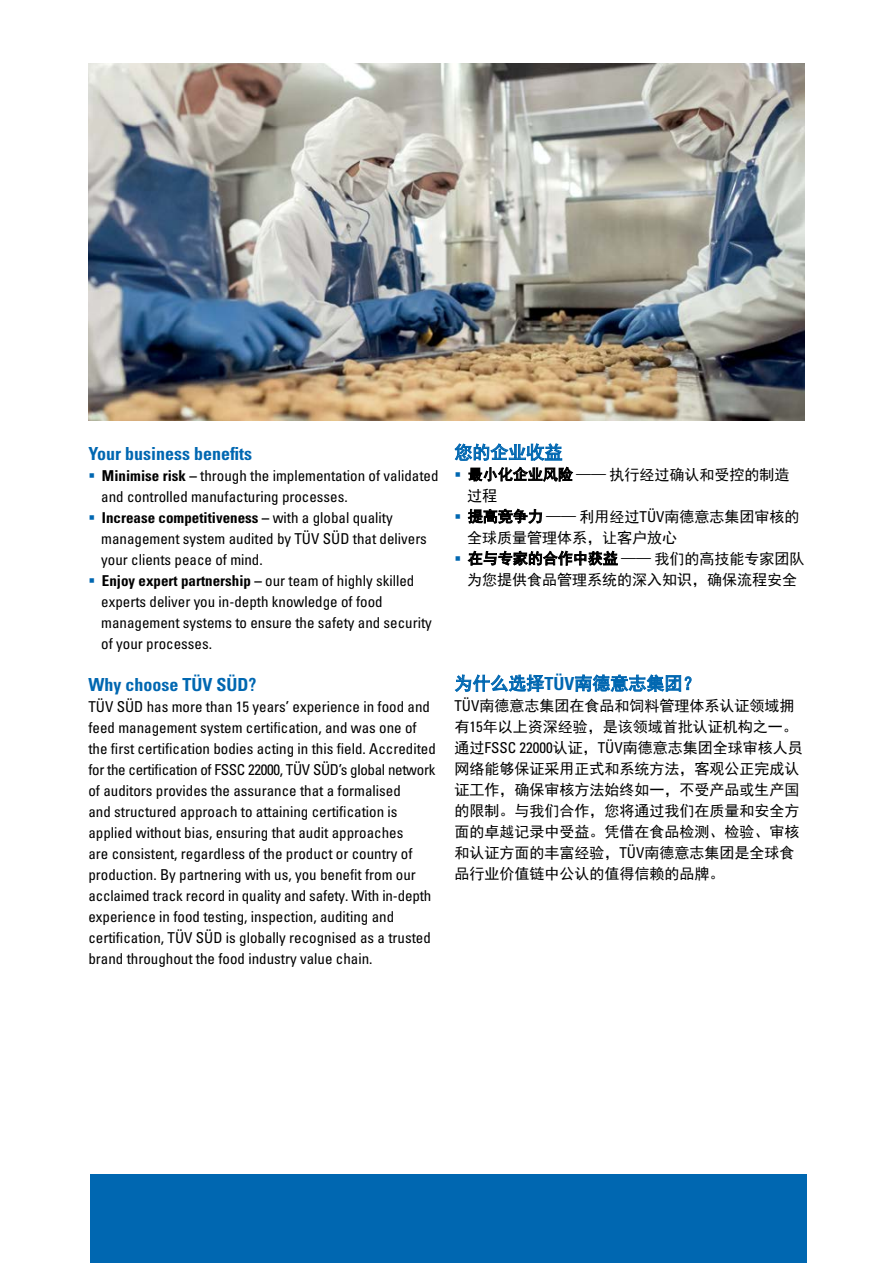
<style>
.page{position:relative;width:893px;height:1263px;background:#fff}
.page>*{position:absolute;margin:0;border:0;box-sizing:border-box;transform-origin:0 0}
.t1{font:18px "Univers LTCYR 67 Bold Cond";color:#0067b1}
.t2{font:18px "Sim Hei";color:#0067b1}
.t3{font:condensed 15px/21px "Univers LTCYR 57";color:#000}
.t4{font:15px/21px "Sim Hei";color:#000}
.t5{font:15px "Univers LTCYR 67 Bold Cond";color:#000}
.s1{color:#0067b1}
.s2{font-family:"Univers LTCYR 67 Bold Cond";font-stretch:normal}
.s3{font-family:"Univers LTCYR 57";font-stretch:condensed}
.s4{font-family:"Univers LTCYR 67 Bold Cond"}
</style>
<div class="page">
<div style="left:90px;top:1174px;width:716px;height:89px;background:#0067b1"></div>
<svg style="left:454px;top:443px;width:108px;height:18px"></svg>
<svg style="left:469px;top:467px;width:104px;height:15px"></svg>
<svg style="left:468px;top:509px;width:74px;height:15px"></svg>
<svg style="left:468px;top:551px;width:150px;height:14px"></svg>
<svg style="left:454px;top:674px;width:91px;height:18px"></svg>
<svg style="left:575px;top:674px;width:116px;height:18px"></svg>
<img style="left:88px;top:63px;width:717px;height:357px">
<p class="t1" style="left:88px;top:443px;width:165px">Your business benefits</p>
<p class="t3" style="left:101px;top:465px;width:339px;text-indent:-13px"><span class="s1">▪</span> <span class="s2">Minimise risk –</span> through the implementation of validated and controlled manufacturing processes.</p>
<p class="t5" style="left:88px;top:508px;width:306px"><span class="s1">▪</span> Increase competitiveness – <span class="s3">with a global quality</span></p>
<p class="t3" style="left:101px;top:528px;width:327px">management system audited by TÜV SÜD that delivers your clients peace of mind.</p>
<p class="t5" style="left:88px;top:571px;width:327px"><span class="s1">▪</span> Enjoy expert partnership – <span class="s3">our team of highly skilled</span></p>
<p class="t3" style="left:101px;top:591px;width:332px">experts deliver you in-depth knowledge of food management systems to ensure the safety and security of your processes.</p>
<p class="t1" style="left:88px;top:674px;width:169px">Why choose TÜV SÜD?</p>
<p class="t3" style="left:88px;top:696px;width:349px">TÜV SÜD has more than 15 years’ experience in food and feed management system certification, and was one of the first certification bodies acting in this field. Accredited for the certification of FSSC 22000, TÜV SÜD’s global network of auditors provides the assurance that a formalised<br>and structured approach to attaining certification is applied without bias, ensuring that audit approaches<br>are consistent, regardless of the product or country of production. By partnering with us, you benefit from our acclaimed track record in quality and safety. With in-depth experience in food testing, inspection, auditing and certification, TÜV SÜD is globally recognised as a trusted brand throughout the food industry value chain.</p>
<p class="t2" style="left:454px;top:443px;width:109px">您的企业收益</p>
<p class="t4" style="left:467px;top:464px;width:324px;text-indent:-13px"><span class="s1">▪</span> 最小化企业风险 —— 执行经过确认和受控的制造过程</p>
<p class="t4" style="left:467px;top:506px;width:334px;text-indent:-13px"><span class="s1">▪</span> 提高竞争力 —— 利用经过<span class="s3">TÜV</span>南德意志集团审核的全球质量管理体系，让客户放心</p>
<p class="t4" style="left:454px;top:548px;width:352px;text-align:center"><span class="s1">▪</span> 在与专家的合作中获益 —— 我们的高技能专家团队为您提供食品管理系统的深入知识，确保流程安全</p>
<p class="t2" style="left:454px;top:674px;width:248px">为什么选择<span class="s4">TÜV</span>南德意志集团？</p>
<p class="t4" style="left:454px;top:695px;width:350px"><span class="s3">TÜV</span>南德意志集团在食品和饲料管理体系认证领域拥有<span class="s3">15</span>年以上资深经验，是该领域首批认证机构之一。通过<span class="s3">FSSC 22000</span>认证，<span class="s3">TÜV</span>南德意志集团全球审核人员网络能够保证采用正式和系统方法，客观公正完成认证工作，确保审核方法始终如一，不受产品或生产国的限制。与我们合作，您将通过我们在质量和安全方面的卓越记录中受益。凭借在食品检测、检验、审核和认证方面的丰富经验，<span class="s3">TÜV</span>南德意志集团是全球食品行业价值链中公认的值得信赖的品牌。</p>
</div>
